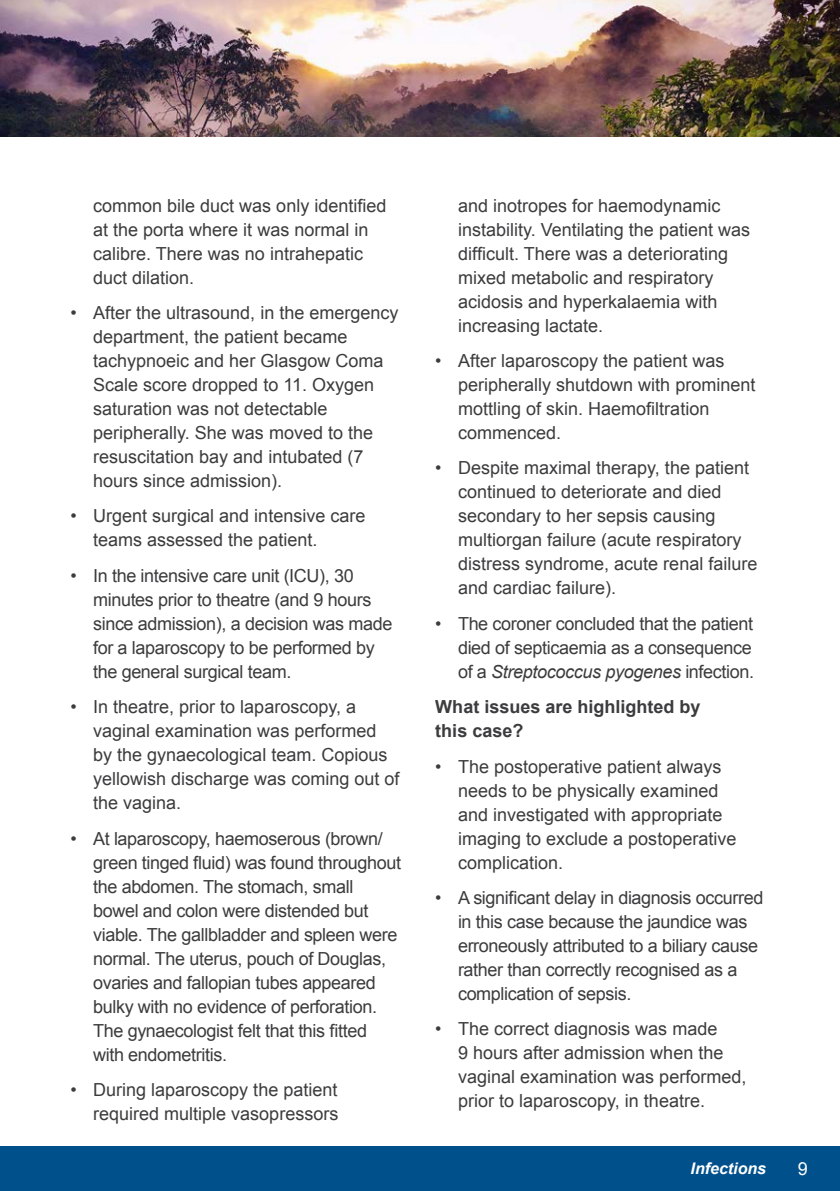
<style>
.page{position:relative;width:840px;height:1191px;background:#fff}
.page>*{position:absolute;margin:0;border:0;box-sizing:border-box;transform-origin:0 0}
.Bullet{font:18px/24px "Arial";color:#3c3c3e}
.Bullet-2{font:18px/24px "Arial";letter-spacing:-.02em;color:#3c3c3e}
.Body{font:700 18px/24px "Arial";color:#3c3c3e}
.t1{font:18px "Arial";color:#fff}
.t2{font:italic 700 16px "Arial";color:#fff}
.s1{font-style:italic}
</style>
<div class="page">
<img style="left:0;top:0;width:839px;height:136px">
<div style="left:0;top:1146px;width:839px;height:45px;background:#00508b"></div>
<p class="Bullet" style="left:93px;top:193px;width:295px">common bile duct was only identified at the porta where it was normal in calibre. There was no intrahepatic duct dilation.</p>
<p class="Bullet" style="left:93px;top:301px;width:307px;text-indent:-23px">• After the ultrasound, in the emergency department, the patient became tachypnoeic and her Glasgow Coma<br>Scale score dropped to 11. Oxygen saturation was not detectable peripherally. She was moved to the resuscitation bay and intubated (7 hours since admission).</p>
<p class="Bullet" style="left:93px;top:504px;width:274px;text-indent:-23px">• Urgent surgical and intensive care teams assessed the patient.</p>
<p class="Bullet-2" style="left:93px;top:563px;width:301px;text-indent:-23px">• In the intensive care unit (ICU), 30 minutes prior to theatre (and 9 hours since admission), a decision was made for a laparoscopy to be performed by the general surgical team.</p>
<p class="Bullet" style="left:93px;top:695px;width:308px;text-indent:-23px">• In theatre, prior to laparoscopy, a vaginal examination was performed by the gynaecological team. Copious yellowish discharge was coming out of the vagina.</p>
<p class="Bullet-2" style="left:93px;top:826px;width:309px;text-indent:-23px">• At laparoscopy, haemoserous (brown/ green tinged fluid) was found throughout the abdomen. The stomach, small bowel and colon were distended but viable. The gallbladder and spleen were normal. The uterus, pouch of Douglas, ovaries and fallopian tubes appeared bulky with no evidence of perforation.<br>The gynaecologist felt that this fitted with endometritis.</p>
<p class="Bullet" style="left:70px;top:1077px;width:269px;text-align:right">• During laparoscopy the patient required multiple vasopressors</p>
<p class="Bullet" style="left:458px;top:193px;width:293px">and inotropes for haemodynamic instability. Ventilating the patient was difficult. There was a deteriorating mixed metabolic and respiratory acidosis and hyperkalaemia with increasing lactate.</p>
<p class="Bullet" style="left:458px;top:349px;width:299px;text-indent:-23px">• After laparoscopy the patient was peripherally shutdown with prominent mottling of skin. Haemofiltration commenced.</p>
<p class="Bullet" style="left:458px;top:456px;width:301px;text-indent:-23px">• Despite maximal therapy, the patient continued to deteriorate and died secondary to her sepsis causing multiorgan failure (acute respiratory distress syndrome, acute renal failure and cardiac failure).</p>
<p class="Bullet-2" style="left:458px;top:611px;width:297px;text-indent:-23px">• The coroner concluded that the patient died of septicaemia as a consequence of a <span class="s1">Streptococcus pyogenes</span> infection.</p>
<p class="Body" style="left:435px;top:695px;width:267px">What issues are highlighted by this case?</p>
<p class="Bullet" style="left:458px;top:754px;width:280px;text-indent:-23px">• The postoperative patient always needs to be physically examined and investigated with appropriate imaging to exclude a postoperative complication.</p>
<p class="Bullet-2" style="left:458px;top:885px;width:307px;text-indent:-23px">• A significant delay in diagnosis occurred in this case because the jaundice was erroneously attributed to a biliary cause rather than correctly recognised as a complication of sepsis.</p>
<p class="Bullet" style="left:458px;top:1017px;width:290px;text-indent:-23px">• The correct diagnosis was made<br>9 hours after admission when the vaginal examination was performed, prior to laparoscopy, in theatre.</p>
<p class="t2" style="left:690px;top:1159px;width:77px">Infections</p>
<p class="t1" style="left:797px;top:1158px;width:12px">9</p>
</div>
